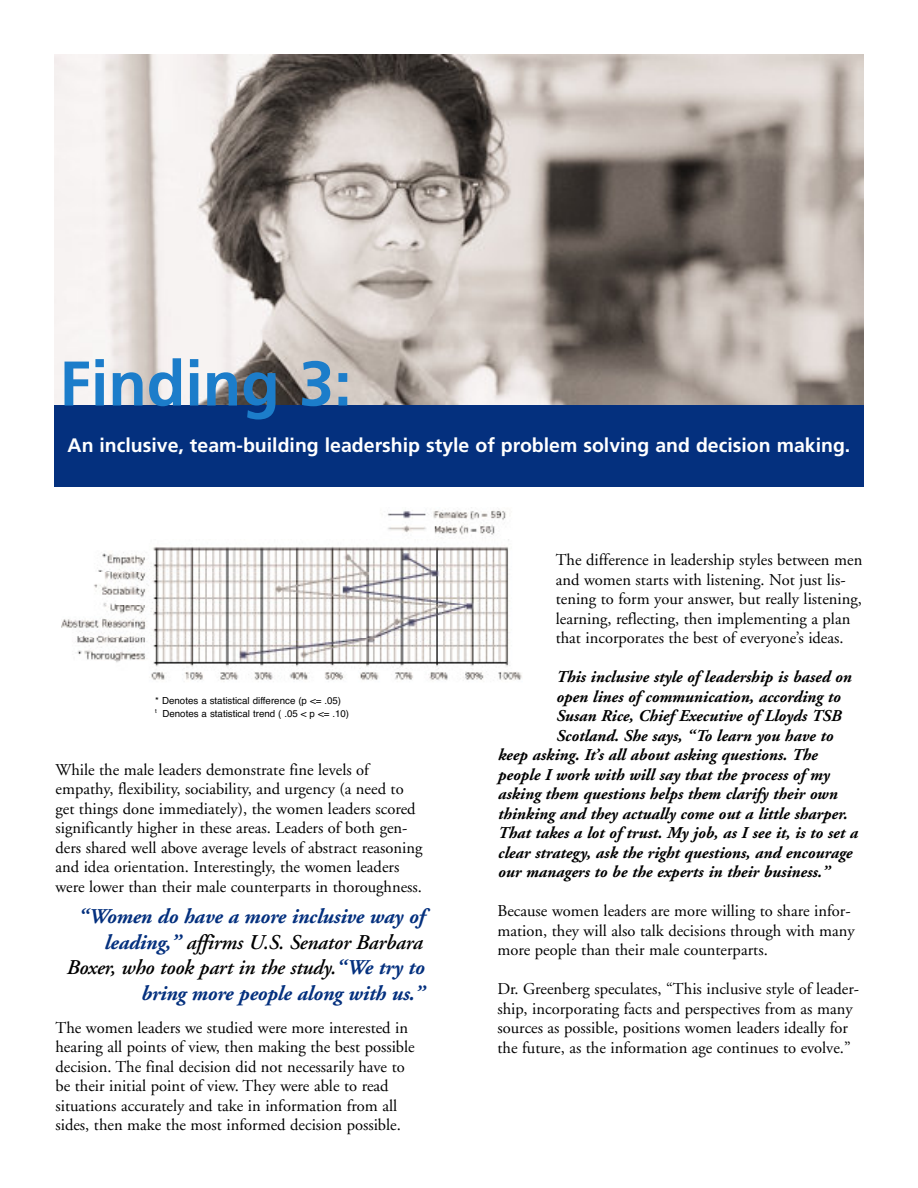
<style>
.page{position:relative;width:918px;height:1188px;background:#fff}
.page>*{position:absolute;margin:0;border:0;box-sizing:border-box;transform-origin:0 0}
.t1{font:700 63px "Frutiger";color:#1c7dca}
.t2{font:italic 700 21px/25.5px "Adobe Garamond";letter-spacing:-.01em;color:#04307e;text-align:right}
.t3{font:700 19.5px "Frutiger";color:#fff}
.t4{font:16.5px/19.5px "Adobe Garamond";color:#000}
.t5{font:italic 700 16.5px "Adobe Garamond";color:#000}
.t6{font:9.75px/13.4px "Helvetica";color:#000}
.s1{font-weight:600;color:#000}
</style>
<div class="page">
<img style="left:54px;top:54px;width:810px;height:351px">
<div style="left:54px;top:405px;width:810px;height:82px;background:#04307e"></div>
<img style="left:387px;top:507px;width:122px;height:33px">
<img style="left:62px;top:546px;width:460px;height:136px">
<h1 class="t1" style="left:59px;top:358px;width:294px">Finding 3:</h1>
<p class="t3" style="left:68px;top:437px;width:784px">An inclusive, team-building leadership style of problem solving and decision making.</p>
<p class="t6" style="left:155px;top:694px;width:195px">* Denotes a statistical difference (p &lt;= .05)<br><sup>t</sup> Denotes a statistical trend ( .05 &lt; p &lt;= .10)</p>
<p class="t4" style="left:56px;top:761px;width:368px">While the male leaders demonstrate fine levels of empathy, flexibility, sociability, and urgency (a need to get things done immediately), the women leaders scored significantly higher in these areas. Leaders of both gen&shy;ders shared well above average levels of abstract reasoning and idea orientation. Interestingly, the women leaders were lower than their male counterparts in thoroughness.</p>
<p class="t2" style="left:66px;top:906px;width:360px">“Women do have a more inclusive way of leading,” <span class="s1">affirms U.S. Senator Barbara Boxer, who took part in the study.</span>“We try to bring more people along with us.”</p>
<p class="t4" style="left:55px;top:1019px;width:361px">The women leaders we studied were more interested in hearing all points of view, then making the best possible decision. The final decision did not necessarily have to be their initial point of view. They were able to read situations accurately and take in information from all sides, then make the most informed decision possible.</p>
<p class="t4" style="left:556px;top:552px;width:308px">The difference in leadership styles between men and women starts with listening. Not just lis&shy;tening to form your answer, but really listening, learning, reflecting, then implementing a plan that incorporates the best of everyone’s ideas.</p>
<p class="t5" style="left:556px;top:671px;width:297px">This inclusive style of leadership is based on</p>
<p class="t5" style="left:556px;top:690px;width:286px">open lines of communication, according to</p>
<p class="t5" style="left:556px;top:710px;width:287px">Susan Rice, Chief Executive of Lloyds TSB</p>
<p class="t5" style="left:556px;top:729px;width:279px">Scotland. She says, “To learn you have to</p>
<p class="t5" style="left:497px;top:749px;width:321px">keep asking. It’s all about asking questions. The</p>
<p class="t5" style="left:497px;top:768px;width:333px">people I work with will say that the process of my</p>
<p class="t5" style="left:497px;top:788px;width:341px">asking them questions helps them clarify their own</p>
<p class="t5" style="left:497px;top:807px;width:351px">thinking and they actually come out a little sharper.</p>
<p class="t5" style="left:497px;top:827px;width:362px">That takes a lot of trust. My job, as I see it, is to set a</p>
<p class="t5" style="left:497px;top:846px;width:356px">clear strategy, ask the right questions, and encourage</p>
<p class="t5" style="left:497px;top:866px;width:333px">our managers to be the experts in their business.”</p>
<p class="t4" style="left:497px;top:903px;width:359px">Because women leaders are more willing to share infor&shy;mation, they will also talk decisions through with many more people than their male counterparts.</p>
<p class="t4" style="left:497px;top:981px;width:363px">Dr. Greenberg speculates, “This inclusive style of leader&shy;ship, incorporating facts and perspectives from as many sources as possible, positions women leaders ideally for the future, as the information age continues to evolve.”</p>
</div>
